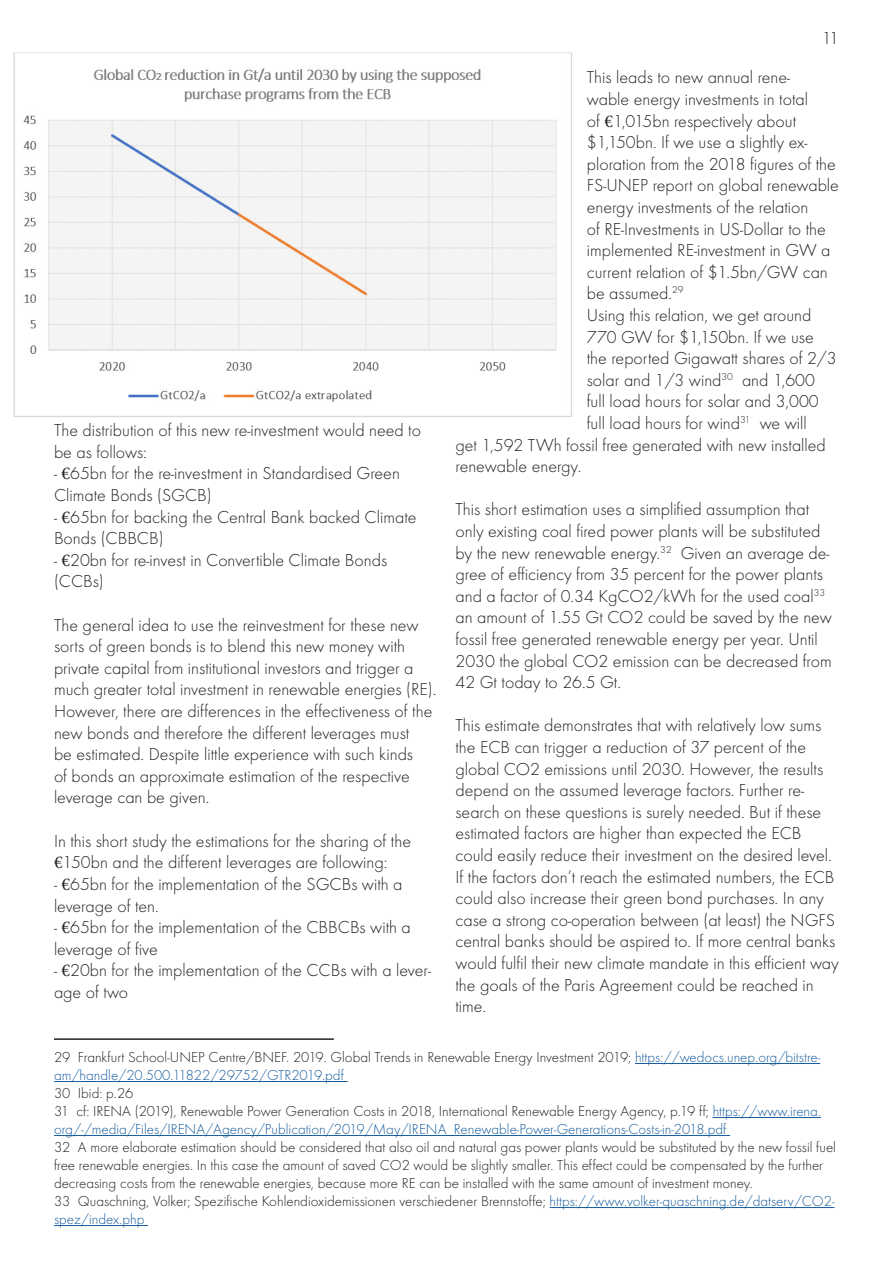
<style>
.page{position:relative;width:893px;height:1263px;background:#fff}
.page>*{position:absolute;margin:0;border:0;box-sizing:border-box;transform-origin:0 0}
.t1{font:18px/21.6px "Futura TOT Ligh";color:#231f20}
.t2{font:15px/18px "Futura TOT Ligh";color:#231f20}
.t3{font:15px/18px "Futura TOT Ligh";color:#175d9e}
.s1{font-family:"Minion Pro"}
.s2{color:#175d9e}
.s3{color:#231f20}
</style>
<div class="page">
<hr style="left:635px;top:1063px;width:185px;height:1px;background:#175d9e">
<hr style="left:54px;top:1081px;width:294px;height:1px;background:#175d9e">
<hr style="left:713px;top:1117px;width:108px;height:1px;background:#175d9e">
<hr style="left:54px;top:1135px;width:676px;height:1px;background:#175d9e">
<hr style="left:550px;top:1207px;width:284px;height:1px;background:#175d9e">
<hr style="left:54px;top:1225px;width:94px;height:1px;background:#175d9e">
<hr style="left:54px;top:1038px;width:280px;height:2px;background:#231f20">
<img style="left:13px;top:52px;width:559px;height:365px">
<p class="t1" style="left:822px;top:28px;width:19px">11</p>
<p class="t1" style="left:587px;top:67px;width:205px">This leads to new annual rene-</p>
<p class="t1" style="left:587px;top:88px;width:223px">wable energy investments in total</p>
<p class="t1" style="left:587px;top:110px;width:211px">of <span class="s1">€</span>1,015bn respectively about</p>
<p class="t1" style="left:587px;top:131px;width:222px">$1,150bn. If we use a slightly ex-</p>
<p class="t1" style="left:587px;top:153px;width:251px">ploration from the 2018 figures of the</p>
<p class="t1" style="left:587px;top:175px;width:254px">FS-UNEP report on global renewable</p>
<p class="t1" style="left:587px;top:196px;width:223px">energy investments of the relation</p>
<p class="t1" style="left:587px;top:218px;width:241px">of RE-Investments in US-Dollar to the</p>
<p class="t1" style="left:587px;top:239px;width:245px">implemented RE-investment in GW a</p>
<p class="t1" style="left:587px;top:261px;width:243px">current relation of $1.5bn/GW can</p>
<p class="t1" style="left:587px;top:283px;width:98px">be assumed.<sup>29</sup></p>
<p class="t1" style="left:587px;top:304px;width:226px">Using this relation, we get around</p>
<p class="t1" style="left:587px;top:326px;width:228px">770 GW for $1,150bn. If we use</p>
<p class="t1" style="left:587px;top:347px;width:251px">the reported Gigawatt shares of 2/3</p>
<p class="t1" style="left:587px;top:369px;width:230px">solar and 1/3 wind<sup>30</sup> and 1,600</p>
<p class="t1" style="left:587px;top:391px;width:233px">full load hours for solar and 3,000</p>
<p class="t1" style="left:587px;top:412px;width:221px">full load hours for wind<sup>31</sup> we will</p>
<p class="t1" style="left:455px;top:434px;width:372px">get 1,592 TWh fossil free generated with new installed</p>
<p class="t1" style="left:455px;top:455px;width:127px">renewable energy.</p>
<p class="t1" style="left:455px;top:499px;width:378px">This short estimation uses a simplified assumption that only existing coal fired power plants will be substituted by the new renewable energy.<sup>32</sup> Given an average de&shy;gree of efficiency from 35 percent for the power plants and a factor of 0.34 KgCO2/kWh for the used coal<sup>33 </sup>an amount of 1.55 Gt CO2 could be saved by the new fossil free generated renewable energy per year. Until 2030 the global CO2 emission can be decreased from 42 Gt today to 26.5 Gt.</p>
<p class="t1" style="left:455px;top:715px;width:385px">This estimate demonstrates that with relatively low sums the ECB can trigger a reduction of 37 percent of the global CO2 emissions until 2030. However, the results depend on the assumed leverage factors. Further re&shy;search on these questions is surely needed. But if these estimated factors are higher than expected the ECB could easily reduce their investment on the desired level.<br>If the factors don’t reach the estimated numbers, the ECB could also increase their green bond purchases. In any case a strong co-operation between (at least) the NGFS central banks should be aspired to. If more central banks would fulfil their new climate mandate in this efficient way the goals of the Paris Agreement could be reached in time.</p>
<p class="t2" style="left:54px;top:1048px;width:768px">29 Frankfurt School-UNEP Centre/BNEF. 2019. Global Trends in Renewable Energy Investment 2019; <span class="s2">https://wedocs.unep.org/bitstre&shy;am/handle/20.500.11822/29752/GTR2019.pdf</span></p>
<p class="t3" style="left:54px;top:1084px;width:768px"><span class="s3">30 Ibid: p.26<br>31 cf: IRENA (2019), Renewable Power Generation Costs in 2018, International Renewable Energy Agency, p.19 ff;</span> https://www.irena. org/-/media/Files/IRENA/Agency/Publication/2019/May/IRENA_Renewable-Power-Generations-Costs-in-2018.pdf</p>
<p class="t2" style="left:54px;top:1138px;width:783px">32 A more elaborate estimation should be considered that also oil and natural gas power plants would be substituted by the new fossil fuel free renewable energies. In this case the amount of saved CO2 would be slightly smaller. This effect could be compensated by the further decreasing costs from the renewable energies, because more RE can be installed with the same amount of investment money.<br>33 Quaschning, Volker; Spezifische Kohlendioxidemissionen verschiedener Brennstoffe; <span class="s2">https://www.volker-quaschning.de/datserv/CO2- spez/index.php</span></p>
<p class="t1" style="left:54px;top:420px;width:369px">The distribution of this new re-investment would need to be as follows:</p>
<p class="t1" style="left:54px;top:463px;width:347px">- <span class="s1">€</span>65bn for the re-investment in Standardised Green<br>Climate Bonds (SGCB)</p>
<p class="t1" style="left:54px;top:506px;width:364px">- <span class="s1">€</span>65bn for backing the Central Bank backed Climate<br>Bonds (CBBCB)</p>
<p class="t1" style="left:54px;top:549px;width:335px">- <span class="s1">€</span>20bn for re-invest in Convertible Climate Bonds (CCBs)</p>
<p class="t1" style="left:54px;top:614px;width:384px">The general idea to use the reinvestment for these new sorts of green bonds is to blend this new money with private capital from institutional investors and trigger a much greater total investment in renewable energies (RE).<br>However, there are differences in the effectiveness of the new bonds and therefore the different leverages must<br>be estimated. Despite little experience with such kinds<br>of bonds an approximate estimation of the respective leverage can be given.</p>
<p class="t1" style="left:54px;top:830px;width:359px">In this short study the estimations for the sharing of the <span class="s1">€</span>150bn and the different leverages are following:</p>
<p class="t1" style="left:54px;top:873px;width:350px">- <span class="s1">€</span>65bn for the implementation of the SGCBs with a leverage of ten.</p>
<p class="t1" style="left:54px;top:916px;width:358px">- <span class="s1">€</span>65bn for the implementation of the CBBCBs with a leverage of five</p>
<p class="t1" style="left:54px;top:960px;width:379px">- <span class="s1">€</span>20bn for the implementation of the CCBs with a lever&shy;age of two</p>
</div>
